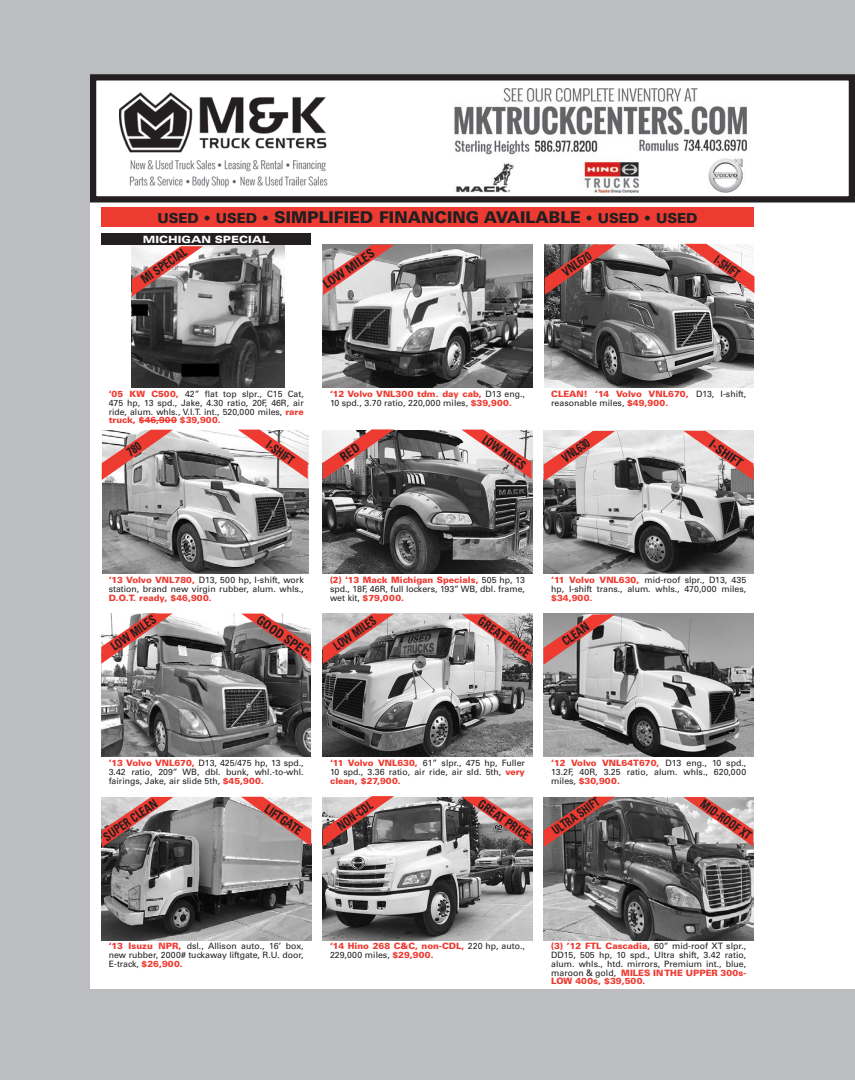
<style>
.page{position:relative;width:855px;height:1080px;background:#bcbdc0}
.page>*{position:absolute;margin:0;border:0;box-sizing:border-box;transform-origin:0 0}
.t1{font:900 16.25px "Univers";color:#231f20}
.t2{font:700 condensed 12.5px "Univers";color:#231f20;scale:.87 1}
.t3{font:700 condensed 12.5px "Univers";color:#231f20;scale:.89 1}
.t4{font:700 condensed 12.5px "Univers";color:#231f20;scale:.83 1}
.t5{font:700 condensed 12.5px "Univers";color:#231f20}
.t6{font:700 condensed 12.5px "Univers";color:#231f20;scale:.82 1}
.t7{font:700 condensed 12.5px "Univers";color:#231f20;scale:.85 1}
.t8{font:700 condensed 12.5px "Univers";color:#231f20;scale:.74 1}
.t9{font:900 expanded 10px "Univers";color:#fff}
.t10{font:8.75px/8.8px "Univers";color:#231f20;text-align:justify}
.t11{font:900 8.75px/8.8px "Univers";color:#ee3b32}
.s1{font-size:13.75px}
.s2{font-weight:900;color:#ee3b32}
.s3{font-weight:400;color:#231f20}
</style>
<div class="page">
<div style="left:90px;top:196px;width:765px;height:793px;background:#fff"></div>
<div style="left:93px;top:77px;width:759px;height:122px;background:#fff"></div>
<div style="left:90px;top:74px;width:765px;height:128px;border:6px solid #231f20"></div>
<div style="left:101px;top:207px;width:653px;height:20px;background:#ee3b32"></div>
<img style="left:120px;top:92px;width:208px;height:96px">
<img style="left:132px;top:245px;width:153px;height:143px">
<hr style="left:139px;top:420px;width:38px;height:1px;background:#ee3b32">
<img style="left:322px;top:245px;width:210px;height:143px">
<img style="left:545px;top:245px;width:209px;height:143px">
<div style="left:101px;top:233px;width:210px;height:12px;background:#231f20"></div>
<svg style="left:132px;top:246px;width:71px;height:51px"></svg>
<svg style="left:545px;top:244px;width:71px;height:51px;background:#855552"></svg>
<svg style="left:684px;top:244px;width:70px;height:49px"></svg>
<img style="left:102px;top:431px;width:206px;height:143px">
<img style="left:322px;top:431px;width:210px;height:143px">
<img style="left:544px;top:431px;width:210px;height:143px">
<img style="left:102px;top:614px;width:209px;height:143px">
<img style="left:322px;top:614px;width:210px;height:143px">
<img style="left:544px;top:614px;width:210px;height:143px">
<img style="left:101px;top:797px;width:210px;height:143px">
<img style="left:323px;top:797px;width:209px;height:143px">
<img style="left:544px;top:797px;width:210px;height:143px">
<svg style="left:241px;top:614px;width:70px;height:49px"></svg>
<svg style="left:102px;top:797px;width:71px;height:50px;background:#a57471"></svg>
<svg style="left:462px;top:430px;width:69px;height:49px"></svg>
<svg style="left:323px;top:614px;width:71px;height:50px;background:#aa7977"></svg>
<svg style="left:101px;top:613px;width:72px;height:51px"></svg>
<svg style="left:462px;top:614px;width:69px;height:50px;background:#c2928f"></svg>
<svg style="left:543px;top:614px;width:72px;height:51px;background:#bb8b89"></svg>
<svg style="left:544px;top:797px;width:71px;height:50px;background:#804f4d"></svg>
<svg style="left:683px;top:797px;width:70px;height:49px;background:#c99895"></svg>
<img style="left:454px;top:89px;width:293px;height:103px">
<svg style="left:238px;top:430px;width:70px;height:49px"></svg>
<svg style="left:323px;top:796px;width:71px;height:50px;background:#a77674"></svg>
<svg style="left:462px;top:797px;width:69px;height:49px;background:#a1706d"></svg>
<svg style="left:241px;top:797px;width:70px;height:49px;background:#c89795"></svg>
<svg style="left:544px;top:431px;width:71px;height:50px;background:#e0afad"></svg>
<svg style="left:684px;top:431px;width:69px;height:49px;background:#ddaca9"></svg>
<svg style="left:323px;top:245px;width:71px;height:50px;background:#ce9d9a"></svg>
<svg style="left:102px;top:430px;width:71px;height:50px;background:#c59492"></svg>
<svg style="left:323px;top:429px;width:71px;height:51px;background:#af7f7d"></svg>
<h1 class="t1" style="left:157px;top:207px;width:542px"><span class="s1">USED • USED •</span> SIMPLIFIED FINANCING AVAILABLE <span class="s1">• USED • USED</span></h1>
<p class="t9" style="left:143px;top:234px;width:128px">MICHIGAN SPECIAL</p>
<h2 class="t2" style="left:138px;top:274px;width:62px;rotate:-35deg">MI SPECIAL</h2>
<h2 class="t2" style="left:559px;top:267px;width:39px;rotate:-35deg">VNL670</h2>
<h2 class="t8" style="left:720px;top:252px;width:39px;rotate:35deg">I-SHIFT</h2>
<h2 class="t5" style="left:320px;top:280px;width:61px;rotate:-35deg">LOW MILES</h2>
<p class="t10" style="left:109px;top:390px;width:197px"><span class="s2">‘05 KW C500,</span> 42” flat top slpr., C15 Cat, 475 hp, 13 spd., Jake, 4.30 ratio, 20F, 46R, air ride, alum. whls., V.I.T. int., 520,000 miles, <span class="s2">rare truck, $46,900 $39,900.</span></p>
<p class="t10" style="left:330px;top:390px;width:196px"><span class="s2">‘12 Volvo VNL300 tdm. day cab,</span> D13 eng.,<br>10 spd., 3.70 ratio, 220,000 miles, <span class="s2">$39,900.</span></p>
<p class="t11" style="left:551px;top:389px;width:197px">CLEAN! ‘14 Volvo VNL670, <span class="s3">D13, I-shift, reasonable miles,</span> $49,900.</p>
<h2 class="t4" style="left:272px;top:437px;width:39px;rotate:35deg">I-SHIFT</h2>
<h2 class="t4" style="left:488px;top:432px;width:61px;rotate:35deg">LOW MILES</h2>
<h2 class="t6" style="left:559px;top:453px;width:39px;rotate:-35deg">VNL630</h2>
<h2 class="t5" style="left:715px;top:437px;width:39px;rotate:35deg">I-SHIFT</h2>
<p class="t10" style="left:109px;top:576px;width:197px"><span class="s2">‘13 Volvo VNL780,</span> D13, 500 hp, I-shift, work station, brand new virgin rubber, alum. whls.,</p>
<p class="t11" style="left:109px;top:593px;width:105px">D.O.T. ready, $46,900.</p>
<p class="t10" style="left:330px;top:576px;width:197px"><span class="s2">(2) ‘13 Mack Michigan Specials,</span> 505 hp, 13 spd., 18F, 46R, full lockers, 193” WB, dbl. frame, wet kit, <span class="s2">$79,000.</span></p>
<p class="t10" style="left:551px;top:576px;width:197px"><span class="s2">‘11 Volvo VNL630,</span> mid-roof slpr., D13, 435 hp, I-shift trans., alum. whls., 470,000 miles,</p>
<p class="t11" style="left:551px;top:593px;width:43px">$34,900.</p>
<h2 class="t2" style="left:108px;top:641px;width:61px;rotate:-35deg">LOW MILES</h2>
<h2 class="t6" style="left:330px;top:641px;width:61px;rotate:-35deg">LOW MILES</h2>
<h2 class="t3" style="left:484px;top:614px;width:69px;rotate:35deg">GREAT PRICE</h2>
<h2 class="t2" style="left:559px;top:636px;width:36px;rotate:-35deg">CLEAN</h2>
<h2 class="t5" style="left:262px;top:612px;width:65px;rotate:35deg">GOOD SPEC.</h2>
<p class="t10" style="left:109px;top:759px;width:197px"><span class="s2">’13 Volvo VNL670,</span> D13, 425/475 hp, 13 spd., 3.42 ratio, 209” WB, dbl. bunk, whl.-to-whl. fairings, Jake, air slide 5th, <span class="s2">$45,900.</span></p>
<p class="t10" style="left:330px;top:759px;width:197px"><span class="s2">‘11 Volvo VNL630,</span> 61” slpr., 475 hp, Fuller 10 spd., 3.36 ratio, air ride, air sld. 5th, <span class="s2">very clean, $27,900.</span></p>
<p class="t10" style="left:551px;top:759px;width:197px"><span class="s2">‘12 Volvo VNL64T670,</span> D13 eng., 10 spd., 13.2F, 40R, 3.25 ratio, alum. whls., 620,000 miles, <span class="s2">$30,900.</span></p>
<h2 class="t2" style="left:100px;top:832px;width:74px;rotate:-35deg">SUPER CLEAN</h2>
<h2 class="t3" style="left:271px;top:801px;width:49px;rotate:35deg">LIFTGATE</h2>
<h2 class="t6" style="left:334px;top:821px;width:50px;rotate:-35deg">NON-CDL</h2>
<h2 class="t3" style="left:484px;top:796px;width:69px;rotate:35deg">GREAT PRICE</h2>
<h2 class="t4" style="left:549px;top:825px;width:68px;rotate:-35deg">ULTRA SHIFT</h2>
<h2 class="t7" style="left:706px;top:797px;width:71px;rotate:35deg">MID-ROOF XT</h2>
<p class="t10" style="left:109px;top:942px;width:197px"><span class="s2">‘13 Isuzu NPR,</span> dsl., Allison auto., 16’ box, new rubber, 2000# tuckaway liftgate, R.U. door, E-track, <span class="s2">$26,900.</span></p>
<p class="t11" style="left:330px;top:942px;width:196px">‘14 Hino 268 C&amp;C, non-CDL, <span class="s3">220 hp, auto.,<br>229,000 miles,</span> $29,900.</p>
<p class="t10" style="left:551px;top:942px;width:197px"><span class="s2">(3) ’12 FTL Cascadia,</span> 60” mid-roof XT slpr., DD15, 505 hp, 10 spd., Ultra shift, 3.42 ratio, alum. whls., htd. mirrors, Premium int., blue, maroon &amp; gold, <span class="s2">MILES IN THE UPPER 300s-LOW 400s, $39,500.</span></p>
</div>
